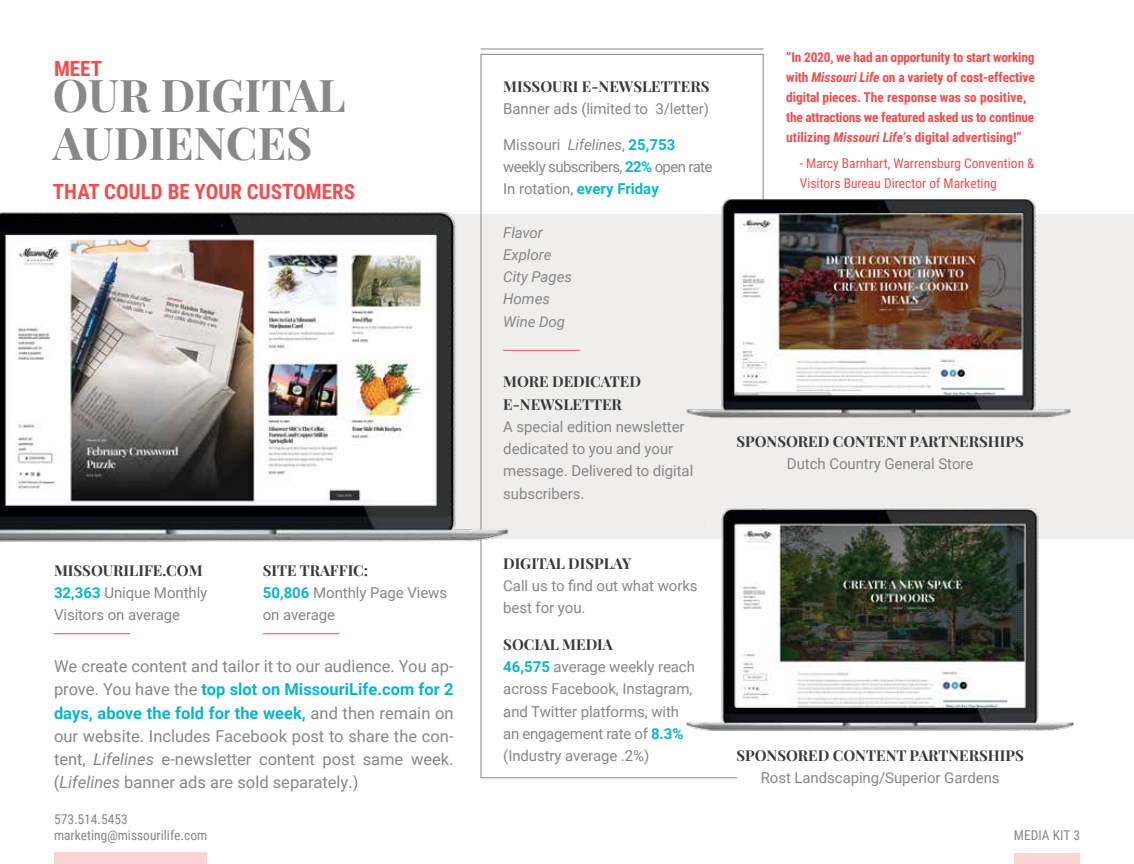
<style>
.page{position:relative;width:1134px;height:864px;background:#fff}
.page>*{position:absolute;margin:0;border:0;box-sizing:border-box;transform-origin:0 0}
.t1{font:700 45px/48px "Playfair Display";color:#888}
.t2{font:700 21px "Roboto Condensed";color:#f04e50}
.t3{font:16.5px/23.2px "Roboto";color:#888787;text-align:justify}
.t4{font:15px/22px "Roboto";letter-spacing:-.005em;color:#888787}
.t5{font:700 15px/23.2px "Playfair Display";color:#363b3a}
.t6{font:15px/22.2px "Roboto";letter-spacing:-.04em;color:#888787}
.t7{font:italic 15px/22.2px "Roboto";letter-spacing:-.005em;color:#888787}
.t8{font:700 13.5px/19.8px "Roboto Condensed";letter-spacing:-.01em;color:#f04e50}
.t9{font:13.5px/19.8px "Roboto Condensed";color:#f04e50}
.t10{font:13.5px/16.2px "Roboto Condensed";color:#888787}
.s1{font-weight:700;color:#0db5cf}
.s2{font-weight:700;color:#0cb4ce}
.s3{font-style:italic}
</style>
<div class="page">
<div style="left:54px;top:852px;width:152px;height:12px;background:#fbd3d4"></div>
<div style="left:0;top:214px;width:1134px;height:325px;background:#efeeed"></div>
<img style="left:0;top:169px;width:532px;height:390px">
<hr style="left:54px;top:633px;width:76px;height:1px;background:#f04e50">
<hr style="left:263px;top:633px;width:76px;height:1px;background:#f04e50">
<hr style="left:503px;top:350px;width:77px;height:1px;background:#f04e50">
<div style="left:1014px;top:853px;width:66px;height:11px;background:#fbd3d4"></div>
<img style="left:686px;top:186px;width:385px;height:232px">
<img style="left:686px;top:508px;width:389px;height:223px">
<hr style="left:481px;top:49px;width:283px;height:1px;background:#888787">
<h2 class="t2" style="left:54px;top:54px;width:50px">MEET</h2>
<h1 class="t1" style="left:53px;top:71px;width:294px">OUR DIGITAL<br>AUDIENCES</h1>
<h2 class="t2" style="left:53px;top:177px;width:304px">THAT COULD BE YOUR CUSTOMERS</h2>
<p class="t5" style="left:54px;top:558px;width:150px">MISSOURILIFE.COM</p>
<p class="t4" style="left:54px;top:581px;width:155px"><span class="s1">32,363</span> Unique Monthly<br>Visitors on average</p>
<p class="t5" style="left:263px;top:558px;width:107px">SITE TRAFFIC:</p>
<p class="t4" style="left:263px;top:581px;width:186px"><span class="s1">50,806</span> Monthly Page Views on average</p>
<p class="t3" style="left:54px;top:654px;width:401px">We create content and tailor it to our audience. You ap&shy;prove. You have the <span class="s2">top slot on MissouriLife.com for 2 days, above the fold for the week,</span> and then remain on our website. Includes Facebook post to share the con&shy;tent, <span class="s3">Lifelines</span> e-newsletter content post same week. (<span class="s3">Lifelines</span> banner ads are sold separately.)</p>
<p class="t10" style="left:54px;top:811px;width:155px">573.514.5453 marketing@missourilife.com</p>
<p class="t5" style="left:503px;top:74px;width:208px">MISSOURI E-NEWSLETTERS</p>
<p class="t4" style="left:503px;top:97px;width:207px">Banner ads (limited to 3/letter)</p>
<p class="t6" style="left:503px;top:133px;width:211px">Missouri <span class="s3">Lifelines</span>, <span class="s1">25,753 </span>weekly subscribers, <span class="s1">22%</span> open rate<br>In rotation, <span class="s1">every Friday</span></p>
<p class="t7" style="left:503px;top:221px;width:70px">Flavor<br>Explore<br>City Pages<br>Homes<br>Wine Dog</p>
<p class="t5" style="left:503px;top:369px;width:139px">MORE DEDICATED<br>E-NEWSLETTER</p>
<p class="t4" style="left:503px;top:415px;width:192px;line-height:22.5px">A special edition newsletter dedicated to you and your message. Delivered to digital subscribers.</p>
<p class="t5" style="left:503px;top:552px;width:130px">DIGITAL DISPLAY</p>
<p class="t4" style="left:503px;top:574px;width:196px">Call us to find out what works best for you.</p>
<p class="t5" style="left:503px;top:633px;width:111px">SOCIAL MEDIA</p>
<p class="t4" style="left:503px;top:655px;width:193px"><span class="s1">46,575</span> average weekly reach across Facebook, Instagram, and Twitter platforms, with an engagement rate of <span class="s1">8.3% </span>(Industry average .2%)</p>
<p class="t8" style="left:786px;top:47px;width:250px">“In 2020, we had an opportunity to start working with <span class="s3">Missouri Life</span> on a variety of cost-effective digital pieces. The response was so positive, the attractions we featured asked us to continue utilizing <span class="s3">Missouri Life’</span>s digital advertising!”</p>
<p class="t9" style="left:800px;top:153px;width:236px">- Marcy Barnhart, Warrensburg Convention &amp;<br>Visitors Bureau Director of Marketing</p>
<p class="t5" style="left:736px;top:430px;width:289px">SPONSORED CONTENT PARTNERSHIPS</p>
<p class="t4" style="left:787px;top:452px;width:188px">Dutch Country General Store</p>
<p class="t5" style="left:736px;top:744px;width:289px">SPONSORED CONTENT PARTNERSHIPS</p>
<p class="t4" style="left:761px;top:766px;width:240px">Rost Landscaping/Superior Gardens</p>
<p class="t10" style="left:1014px;top:827px;width:68px">MEDIA KIT 3</p>
</div>
